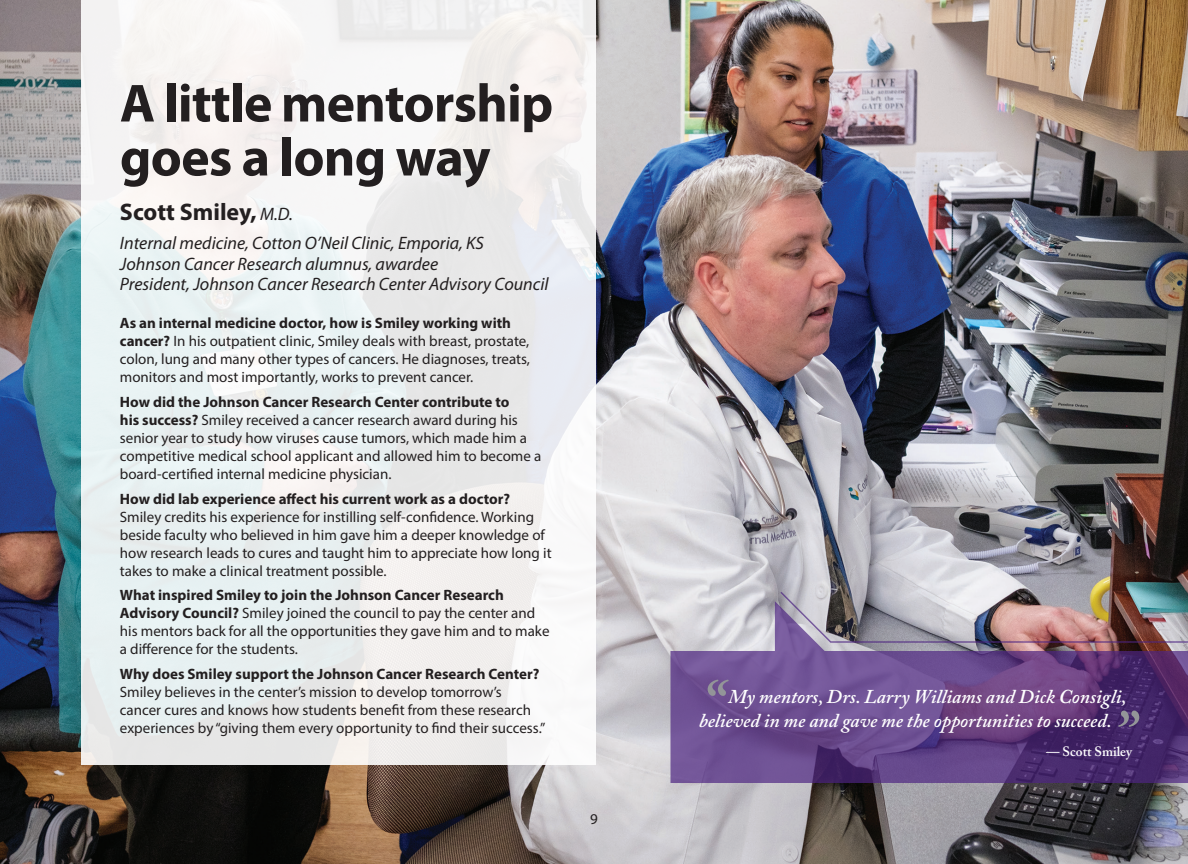
<style>
.page{position:relative;width:1188px;height:864px;background:#fff}
.page>*{position:absolute;margin:0;border:0;box-sizing:border-box;transform-origin:0 0}
.Quote_W{font:italic 600 67.5px "Adobe Caslon Pro";color:#939598}
.title_1{font:700 54px/54px "Myriad Pro";letter-spacing:-.015em;color:#231f20}
.Name{font:700 24px "Myriad Pro";color:#231f20}
.Quote_W-2{font:italic 600 19.5px/23.4px "Adobe Caslon Pro";color:#fff}
.title_2_Italic{font:italic 18px/20.2px "Myriad Pro";color:#231f20}
.body_text{font:15px/18px "Myriad Pro";color:#231f20}
.Quote_Name{font:600 13.5px "Adobe Caslon Pro";color:#fff}
.s1{font-weight:400;font-style:italic;font-size:18px}
.s2{font-weight:700}
</style>
<div class="page">
<img style="left:1px;top:0;width:1187px;height:864px">
<img style="left:0;top:0;width:1px;height:864px">
<div style="left:81px;top:0;width:514px;height:765px;background:linear-gradient(to right,#ecf2f2,#f1efef)"></div>
<svg style="left:670px;top:601px;width:518px;height:182px;background:#6c4f8a"></svg>
<svg style="left:0;top:601px;width:1px;height:182px"></svg>
<img style="left:779px;top:590px;width:409px;height:54px">
<p class="title_1" style="left:120px;top:75px;width:435px">A little mentorship goes a long way</p>
<p class="Name" style="left:120px;top:196px;width:175px">Scott Smiley, <span class="s1">M.D.</span></p>
<p class="title_2_Italic" style="left:120px;top:233px;width:430px">Internal medicine, Cotton O’Neil Clinic, Emporia, KS<br>Johnson Cancer Research alumnus, awardee<br>President, Johnson Cancer Research Center Advisory Council</p>
<p class="body_text" style="left:120px;top:314px;width:412px"><span class="s2">As an internal medicine doctor, how is Smiley working with cancer?</span> In his outpatient clinic, Smiley deals with breast, prostate, colon, lung and many other types of cancers. He diagnoses, treats, monitors and most importantly, works to prevent cancer.</p>
<p class="body_text" style="left:120px;top:393px;width:423px"><span class="s2">How did the Johnson Cancer Research Center contribute to<br>his success?</span> Smiley received a cancer research award during his senior year to study how viruses cause tumors, which made him a competitive medical school applicant and allowed him to become a board-certified internal medicine physician.</p>
<p class="body_text" style="left:120px;top:489px;width:433px"><span class="s2">How did lab experience affect his current work as a doctor?<br></span>Smiley credits his experience for instilling self-confidence. Working beside faculty who believed in him gave him a deeper knowledge of how research leads to cures and taught him to appreciate how long it takes to make a clinical treatment possible.</p>
<p class="body_text" style="left:120px;top:586px;width:431px"><span class="s2">What inspired Smiley to join the Johnson Cancer Research Advisory Council?</span> Smiley joined the council to pay the center and his mentors back for all the opportunities they gave him and to make a difference for the students.</p>
<p class="body_text" style="left:120px;top:665px;width:427px"><span class="s2">Why does Smiley support the Johnson Cancer Research Center?<br></span>Smiley believes in the center’s mission to develop tomorrow’s cancer cures and knows how students benefit from these research experiences by “giving them every opportunity to find their success.”</p>
<p class="Quote_W" style="left:699px;top:663px;width:24px">“</p>
<p class="Quote_W-2" style="left:699px;top:685px;width:429px;text-indent:29px">My mentors, Drs. Larry Williams and Dick Consigli, believed in me and gave me the opportunities to succeed.</p>
<p class="Quote_Name" style="left:1046px;top:743px;width:88px">— Scott Smiley</p>
<p class="Quote_W" style="left:1112px;top:694px;width:24px">”</p>
<p class="body_text" style="left:590px;top:810px;width:9px">9</p>
</div>
